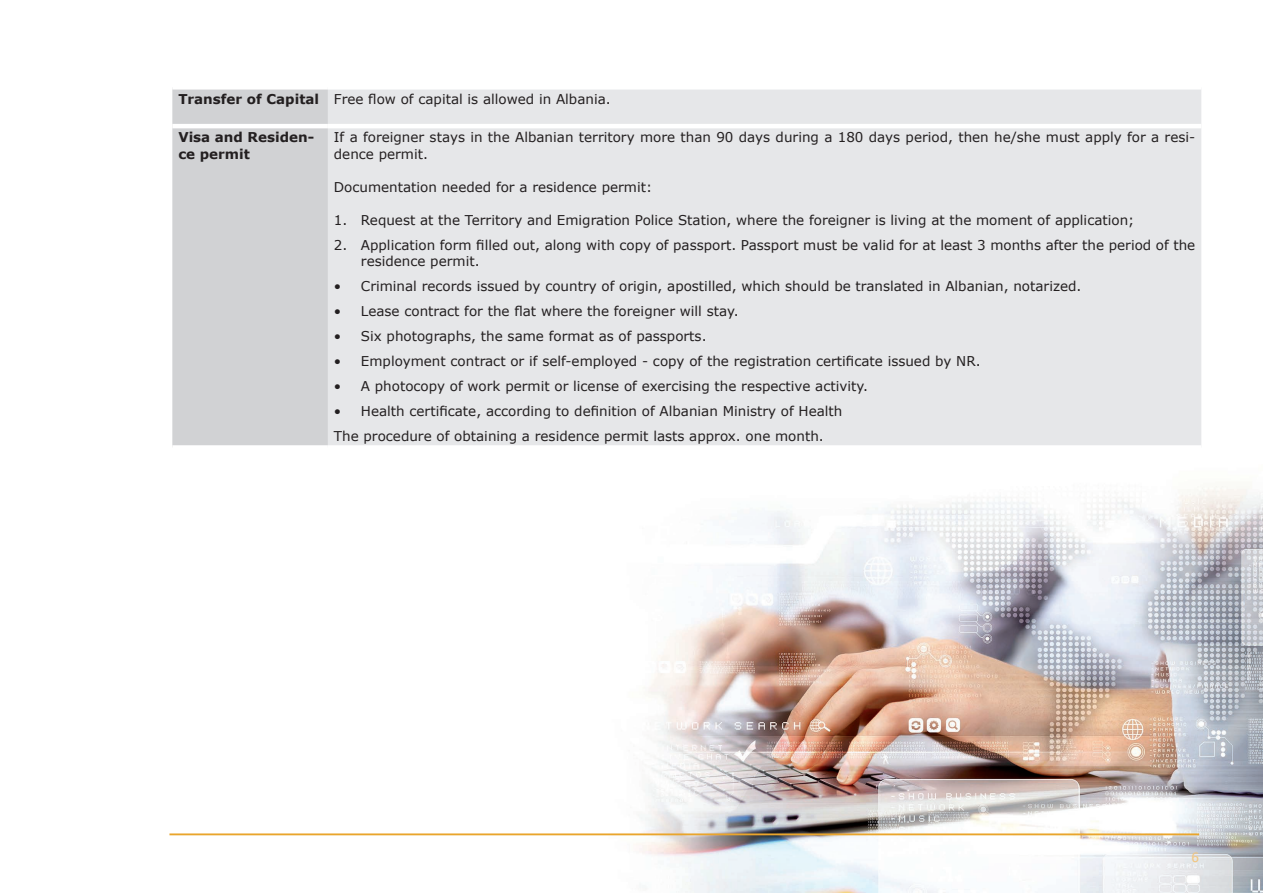
<style>
.page{position:relative;width:1263px;height:893px;background:#fff}
.page>*{position:absolute;margin:0;border:0;box-sizing:border-box;transform-origin:0 0}
.t1{font:15px "Calibri";color:#f2c57f}
.t2{font:13.5px/16.5px "Verdana";color:#231f20}
.t3{font:700 13.5px/16.5px "Verdana";color:#231f20}
.s1{font-weight:700}
</style>
<div class="page">
<img style="left:585px;top:486px;width:678px;height:407px">
<hr style="left:169px;top:833px;width:1030px;height:2px;background:#e9a52c">
<svg style="left:172px;top:90px;width:156px;height:355px;background:#d2d3d5"></svg>
<div style="left:328px;top:90px;width:873px;height:355px;background:#e6e7e9"></div>
<hr style="left:172px;top:124px;width:156px;height:4px;background:#fff">
<hr style="left:328px;top:124px;width:873px;height:4px;background:#fff">
<p class="t2" style="left:178px;top:90px;width:434px"><span class="s1">Transfer of Capital</span> Free flow of capital is allowed in Albania.</p>
<p class="t3" style="left:178px;top:129px;width:137px">Visa and Residen&shy;ce permit</p>
<p class="t2" style="left:334px;top:129px;width:863px">If a foreigner stays in the Albanian territory more than 90 days during a 180 days period, then he/she must apply for a resi&shy;dence permit.</p>
<p class="t2" style="left:334px;top:179px;width:320px">Documentation needed for a residence permit:</p>
<p class="t2" style="left:334px;top:212px;width:802px">1. Request at the Territory and Emigration Police Station, where the foreigner is living at the moment of application;</p>
<p class="t2" style="left:361px;top:237px;width:836px;text-indent:-27px">2. Application form filled out, along with copy of passport. Passport must be valid for at least 3 months after the period of the residence permit.</p>
<p class="t2" style="left:334px;top:278px;width:749px">• Criminal records issued by country of origin, apostilled, which should be translated in Albanian, notarized.</p>
<p class="t2" style="left:334px;top:303px;width:406px">• Lease contract for the flat where the foreigner will stay.</p>
<p class="t2" style="left:334px;top:328px;width:374px">• Six photographs, the same format as of passports.</p>
<p class="t2" style="left:334px;top:353px;width:648px">• Employment contract or if self-employed - copy of the registration certificate issued by NR.</p>
<p class="t2" style="left:334px;top:378px;width:536px">• A photocopy of work permit or license of exercising the respective activity.</p>
<p class="t2" style="left:334px;top:399px;width:510px;line-height:25px">• Health certificate, according to definition of Albanian Ministry of Health<br>The procedure of obtaining a residence permit lasts approx. one month.</p>
<p class="t1" style="left:1191px;top:846px;width:9px">6</p>
</div>
